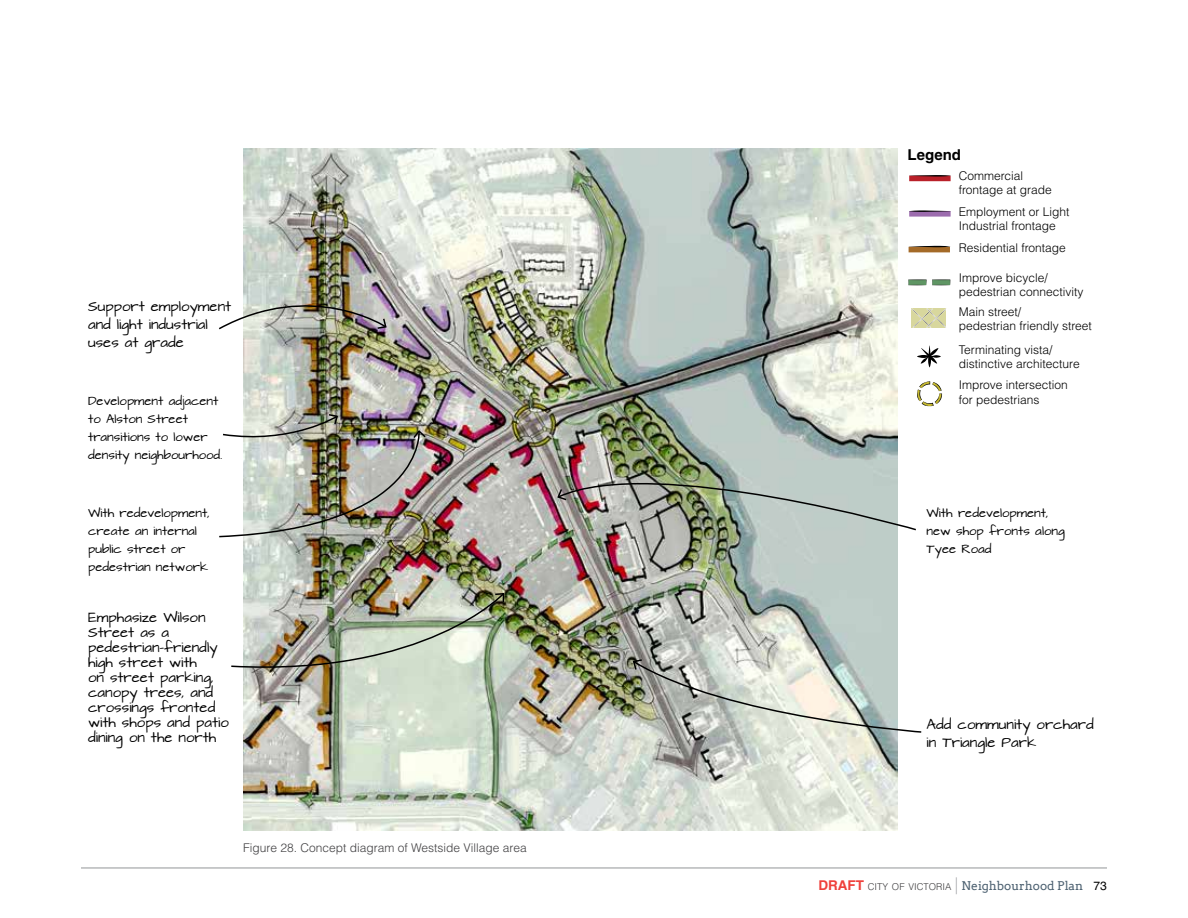
<style>
.page{position:relative;width:1188px;height:918px;background:#fff}
.page>*{position:absolute;margin:0;border:0;box-sizing:border-box;transform-origin:0 0}
.t1{font:700 15px "Helvetica LT Std";color:#000}
.t2{font:300 12px/14.4px "Helvetica LT Std";color:#000}
.t3{font:12px/15px "Architects Daughter";color:#000}
.t4{font:300 12px "Helvetica LT Std";color:#414042}
.t5{font:12px "Arvo";color:#4d6171}
.t6{font:10.5px/18px "Architects Daughter";color:#000}
.s1{font-family:"Helvetica LT Std";font-weight:700;font-size:13.5px;color:#ef413c}
.s2{font-family:"Helvetica LT Std";font-weight:300;font-size:9.45px;color:#414042}
.s3{font-family:"Helvetica LT Std";font-weight:300;font-stretch:condensed;font-size:16.8px;color:#939598}
.s4{font-family:"Helvetica LT Std";color:#000}
</style>
<div class="page">
<hr style="left:81px;top:868px;width:1026px;height:1px;background:#939598">
<img style="left:243px;top:149px;width:655px;height:681px">
<svg style="left:917px;top:346px;width:24px;height:21px"></svg>
<svg style="left:917px;top:381px;width:25px;height:25px"></svg>
<svg style="left:912px;top:309px;width:34px;height:19px"></svg>
<svg style="left:908px;top:279px;width:42px;height:6px"></svg>
<div style="left:909px;top:176px;width:42px;height:5px;background:#b92029"></div>
<svg style="left:909px;top:175px;width:42px;height:2px"></svg>
<div style="left:909px;top:247px;width:41px;height:5px;background:#a46a28"></div>
<svg style="left:909px;top:246px;width:41px;height:1px"></svg>
<div style="left:909px;top:211px;width:42px;height:6px;background:#9c6cae"></div>
<svg style="left:909px;top:210px;width:42px;height:2px"></svg>
<svg style="left:632px;top:658px;width:290px;height:76px;background:#c6cbc2"></svg>
<img style="left:556px;top:454px;width:360px;height:77px">
<img style="left:231px;top:592px;width:274px;height:84px">
<img style="left:219px;top:279px;width:169px;height:52px">
<img style="left:219px;top:413px;width:208px;height:125px">
<p class="t3" style="left:88px;top:298px;width:145px;line-height:18px">Support employment and light industrial uses at grade</p>
<p class="t6" style="left:88px;top:392px;width:136px">Development adjacent to Alston Street transitions to lower density neighbourhood.</p>
<p class="t6" style="left:88px;top:504px;width:123px">With redevelopment, create an internal public street or pedestrian network</p>
<p class="t3" style="left:88px;top:611px;width:142px">Emphasize Wilson<br>Street as a pedestrian-friendly high street with<br>on street parking, canopy trees, and crossings fronted with shops and patio dining on the north</p>
<p class="t4" style="left:243px;top:841px;width:285px">Figure 28. Concept diagram of Westside Village area</p>
<p class="t1" style="left:908px;top:145px;width:55px">Legend</p>
<p class="t2" style="left:959px;top:168px;width:95px">Commercial frontage at grade</p>
<p class="t2" style="left:959px;top:204px;width:112px">Employment or Light<br>Industrial frontage</p>
<p class="t2" style="left:959px;top:241px;width:109px">Residential frontage</p>
<p class="t2" style="left:959px;top:270px;width:126px">Improve bicycle/ pedestrian connectivity</p>
<p class="t2" style="left:959px;top:305px;width:135px">Main street/<br>pedestrian friendly street</p>
<p class="t2" style="left:959px;top:342px;width:122px">Terminating vista/ distinctive architecture</p>
<p class="t2" style="left:959px;top:378px;width:111px">Improve intersection for pedestrians</p>
<p class="t6" style="left:927px;top:504px;width:140px">With redevelopment, new shop fronts along<br>Tyee Road</p>
<p class="t3" style="left:927px;top:716px;width:169px;line-height:18px">Add community orchard in Triangle Park</p>
<p class="t5" style="left:819px;top:878px;width:290px"><span class="s1">DRAFT</span> <span class="s2">CITY OF VICTORIA</span> <span class="s3">|</span> Neighbourhood Plan <span class="s4">73</span></p>
</div>
